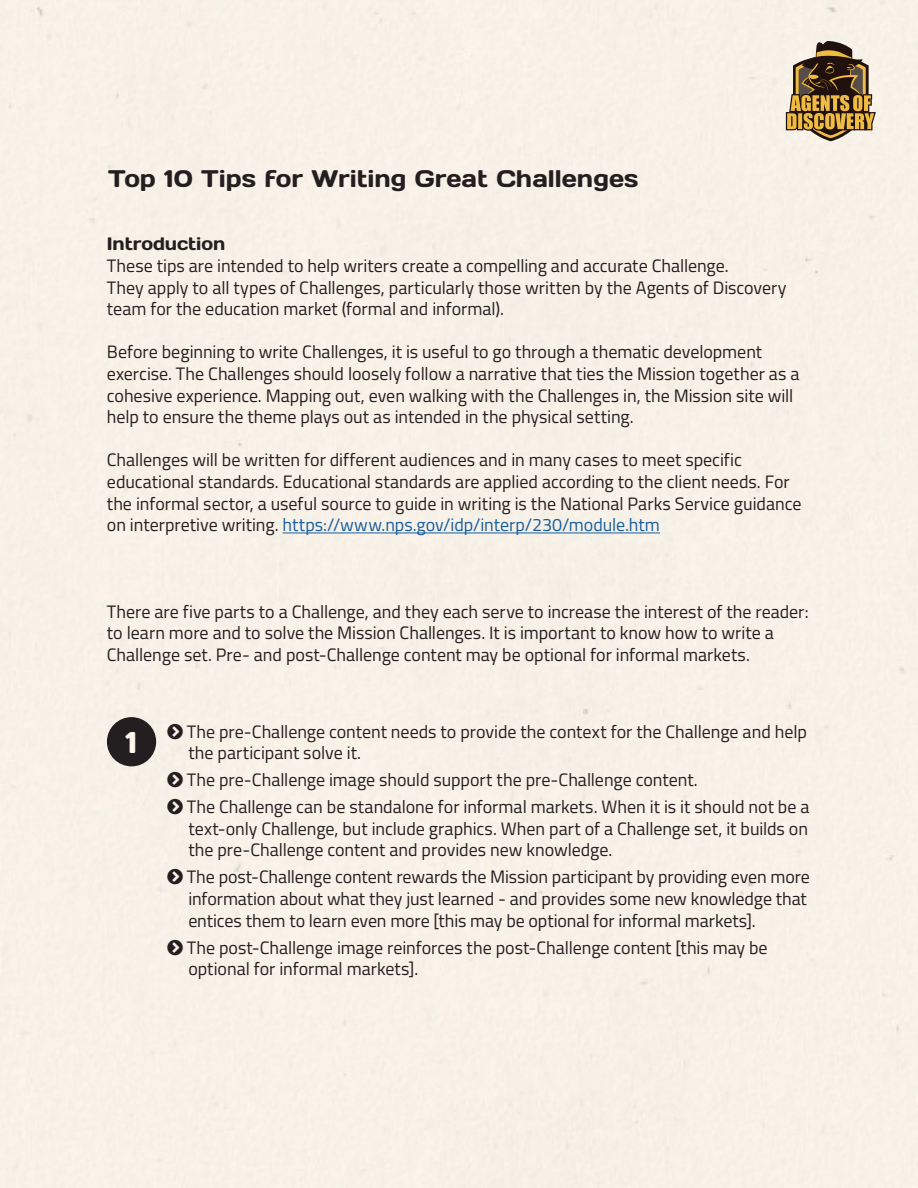
<style>
.page{position:relative;width:918px;height:1188px;background:#f7f1e7}
.page>*{position:absolute;margin:0;border:0;box-sizing:border-box;transform-origin:0 0}
.t1{font:30px "Days One";color:#fff7ed}
.t2{font:24px "Days One";color:#231f20}
.t3{font:18px/21.6px "Titillium Web";letter-spacing:-.005em;color:#231f20}
.t4{font:18px "Days One";letter-spacing:-.005em;color:#231f20}
.s1{color:#175d9e}
</style>
<div class="page">
<svg style="left:786px;top:41px;width:90px;height:100px"></svg>
<hr style="left:283px;top:533px;width:377px;height:1px;background:#175d9e">
<div style="left:107px;top:717px;width:49px;height:49px;background:#231f20;border-radius:50%"></div>
<svg style="left:167px;top:723px;width:16px;height:16px"></svg>
<svg style="left:167px;top:772px;width:16px;height:15px"></svg>
<svg style="left:167px;top:799px;width:16px;height:15px"></svg>
<svg style="left:167px;top:869px;width:16px;height:16px"></svg>
<svg style="left:167px;top:939px;width:16px;height:16px"></svg>
<p class="t2" style="left:108px;top:163px;width:532px">Top 10 Tips for Writing Great Challenges</p>
<p class="t4" style="left:107px;top:233px;width:120px">Introduction</p>
<p class="t3" style="left:107px;top:254px;width:681px">These tips are intended to help writers create a compelling and accurate Challenge.<br>They apply to all types of Challenges, particularly those written by the Agents of Discovery team for the education market (formal and informal).</p>
<p class="t3" style="left:107px;top:340px;width:694px">Before beginning to write Challenges, it is useful to go through a thematic development exercise. The Challenges should loosely follow a narrative that ties the Mission together as a cohesive experience. Mapping out, even walking with the Challenges in, the Mission site will help to ensure the theme plays out as intended in the physical setting.</p>
<p class="t3" style="left:107px;top:448px;width:696px">Challenges will be written for different audiences and in many cases to meet specific educational standards. Educational standards are applied according to the client needs. For the informal sector, a useful source to guide in writing is the National Parks Service guidance on interpretive writing. <span class="s1">https://www.nps.gov/idp/interp/230/module.htm</span></p>
<p class="t3" style="left:107px;top:600px;width:703px">There are five parts to a Challenge, and they each serve to increase the interest of the reader: to learn more and to solve the Mission Challenges. It is important to know how to write a<br>Challenge set. Pre- and post-Challenge content may be optional for informal markets.</p>
<p class="t1" style="left:126px;top:723px;width:13px">1</p>
<p class="t3" style="left:187px;top:720px;width:622px">The pre-Challenge content needs to provide the context for the Challenge and help the participant solve it.</p>
<p class="t3" style="left:187px;top:768px;width:513px">The pre-Challenge image should support the pre-Challenge content.</p>
<p class="t3" style="left:187px;top:795px;width:624px;text-align:justify">The Challenge can be standalone for informal markets. When it is it should not be a text-only Challenge, but include graphics. When part of a Challenge set, it builds on the pre-Challenge content and provides new knowledge.</p>
<p class="t3" style="left:187px;top:865px;width:625px">The post-Challenge content rewards the Mission participant by providing even more information about what they just learned - and provides some new knowledge that entices them to learn even more [this may be optional for informal markets].</p>
<p class="t3" style="left:187px;top:936px;width:582px">The post-Challenge image reinforces the post-Challenge content [this may be optional for informal markets].</p>
</div>
